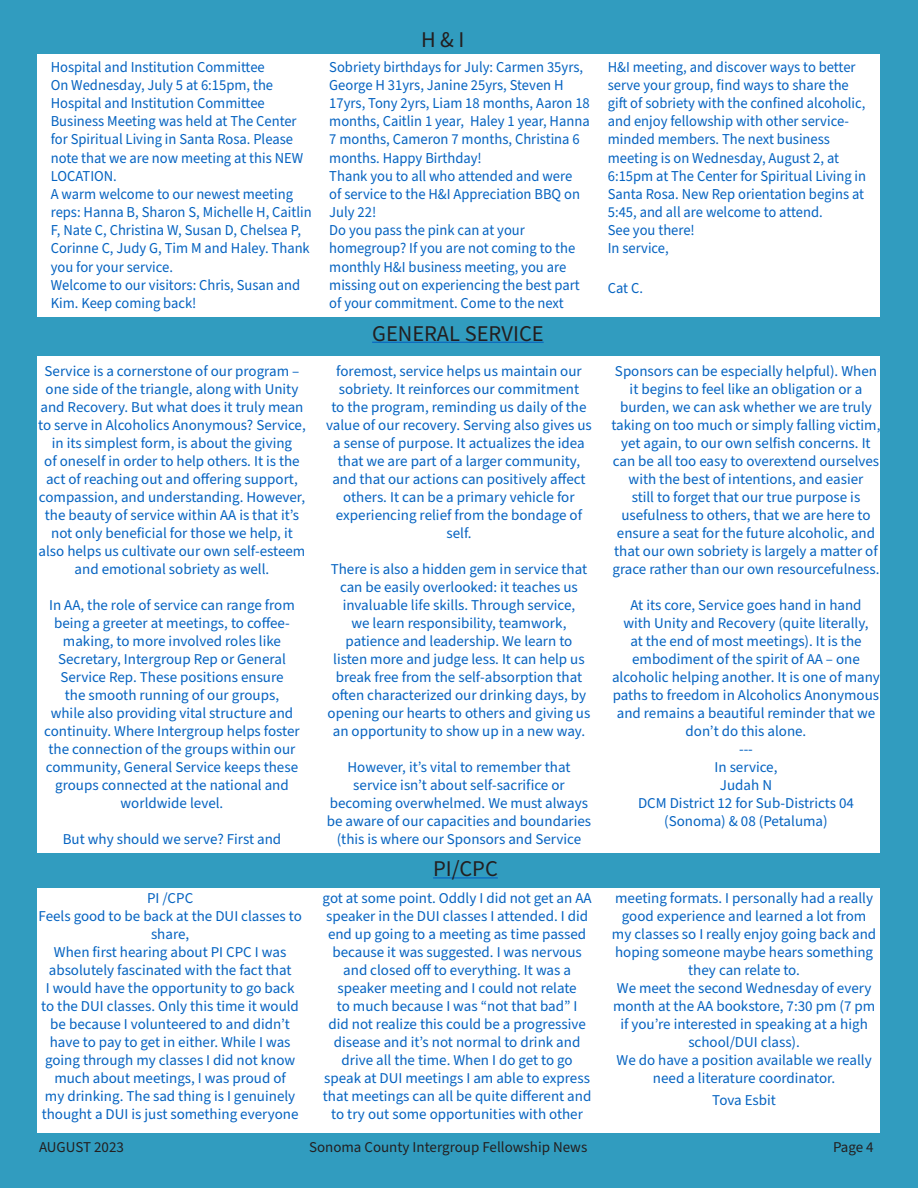
<style>
.page{position:relative;width:918px;height:1188px;background:#fff}
.page>*{position:absolute;margin:0;border:0;box-sizing:border-box;transform-origin:0 0}
.cal_day{font:22.5px "Source Sans Pro";color:#231f20}
.cal_day-2{font:15.15px/18.1px "Source Sans Pro";color:#0563c1;scale:.96 1}
.cal_day-3{font:15px/18px "Source Sans Pro";color:#0563c1;text-align:center}
.t1{font:15px "Source Sans Pro";color:#231f20}
</style>
<div class="page">
<div style="left:0;top:1133px;width:918px;height:55px;background:#319cbf"></div>
<div style="left:880px;top:0;width:38px;height:1137px;background:#319cbf"></div>
<div style="left:0;top:0;width:38px;height:1137px;background:#319cbf"></div>
<div style="left:0;top:19px;width:918px;height:35px;background:#319cbf"></div>
<div style="left:25px;top:853px;width:881px;height:35px;background:#319cbf"></div>
<hr style="left:433px;top:877px;width:65px;height:1px;background:#0563c1">
<div style="left:21px;top:318px;width:874px;height:38px;background:#319cbf"></div>
<hr style="left:372px;top:342px;width:172px;height:1px;background:#0563c1">
<div style="left:31px;top:0;width:869px;height:24px;background:#319cbf"></div>
<p class="cal_day-2" style="left:51px;top:58px;width:224px">Hospital and Institution Committee</p>
<p class="cal_day-2" style="left:51px;top:76px;width:264px">On Wednesday, July 5 at 6:15pm, the Hospital and Institution Committee Business Meeting was held at The Center for Spiritual Living in Santa Rosa. Please note that we are now meeting at this NEW LOCATION.</p>
<p class="cal_day-2" style="left:51px;top:185px;width:273px">A warm welcome to our newest meeting reps: Hanna B, Sharon S, Michelle H, Caitlin F, Nate C, Christina W, Susan D, Chelsea P, Corinne C, Judy G, Tim M and Haley. Thank you for your service.</p>
<p class="cal_day-2" style="left:51px;top:276px;width:261px">Welcome to our visitors: Chris, Susan and<br>Kim. Keep coming back!</p>
<p class="cal_day-3" style="left:38px;top:363px;width:269px">Service is a cornerstone of our program – one side of the triangle, along with Unity and Recovery. But what does it truly mean to serve in Alcoholics Anonymous? Service, in its simplest form, is about the giving<br>of oneself in order to help others. It is the act of reaching out and offering support, compassion, and understanding. However, the beauty of service within AA is that it’s not only beneficial for those we help, it also helps us cultivate our own self-esteem and emotional sobriety as well.</p>
<p class="cal_day-3" style="left:44px;top:597px;width:257px">In AA, the role of service can range from being a greeter at meetings, to coffee&shy;making, to more involved roles like Secretary, Intergroup Rep or General Service Rep. These positions ensure<br>the smooth running of our groups,<br>while also providing vital structure and continuity. Where Intergroup helps foster the connection of the groups within our community, General Service keeps these groups connected at the national and worldwide level.</p>
<p class="cal_day-3" style="left:63px;top:831px;width:220px">But why should we serve? First and</p>
<p class="cal_day-3" style="left:147px;top:890px;width:48px">PI /CPC</p>
<p class="cal_day-3" style="left:38px;top:908px;width:265px">Feels good to be back at the DUI classes to share,</p>
<p class="cal_day-3" style="left:41px;top:944px;width:259px">When first hearing about PI CPC I was absolutely fascinated with the fact that<br>I would have the opportunity to go back to the DUI classes. Only this time it would be because I volunteered to and didn’t have to pay to get in either. While I was going through my classes I did not know much about meetings, I was proud of<br>my drinking. The sad thing is I genuinely thought a DUI is just something everyone</p>
<p class="cal_day" style="left:421px;top:24px;width:45px">H &amp; I</p>
<p class="cal_day-2" style="left:329px;top:58px;width:273px">Sobriety birthdays for July: Carmen 35yrs, George H 31yrs, Janine 25yrs, Steven H 17yrs, Tony 2yrs, Liam 18 months, Aaron 18 months, Caitlin 1 year, Haley 1 year, Hanna 7 months, Cameron 7 months, Christina 6 months. Happy Birthday!</p>
<p class="cal_day-2" style="left:329px;top:167px;width:263px">Thank you to all who attended and were of service to the H&amp;I Appreciation BBQ on<br>July 22!</p>
<p class="cal_day-2" style="left:329px;top:222px;width:262px">Do you pass the pink can at your homegroup? If you are not coming to the monthly H&amp;I business meeting, you are missing out on experiencing the best part of your commitment. Come to the next</p>
<p class="cal_day" style="left:372px;top:318px;width:173px">GENERAL SERVICE</p>
<p class="cal_day-3" style="left:326px;top:363px;width:267px">foremost, service helps us maintain our sobriety. It reinforces our commitment<br>to the program, reminding us daily of the value of our recovery. Serving also gives us a sense of purpose. It actualizes the idea that we are part of a larger community, and that our actions can positively affect others. It can be a primary vehicle for experiencing relief from the bondage of self.</p>
<p class="cal_day-3" style="left:328px;top:561px;width:264px">There is also a hidden gem in service that can be easily overlooked: it teaches us invaluable life skills. Through service,<br>we learn responsibility, teamwork, patience and leadership. We learn to listen more and judge less. It can help us break free from the self-absorption that often characterized our drinking days, by opening our hearts to others and giving us an opportunity to show up in a new way.</p>
<p class="cal_day-3" style="left:327px;top:759px;width:266px">However, it’s vital to remember that service isn’t about self-sacrifice or becoming overwhelmed. We must always be aware of our capacities and boundaries (this is where our Sponsors and Service</p>
<p class="cal_day" style="left:433px;top:854px;width:66px">PI/CPC</p>
<p class="cal_day-2" style="left:608px;top:58px;width:271px">H&amp;I meeting, and discover ways to better serve your group, find ways to share the gift of sobriety with the confined alcoholic, and enjoy fellowship with other service&shy;minded members. The next business meeting is on Wednesday, August 2, at 6:15pm at The Center for Spiritual Living in Santa Rosa. New Rep orientation begins at 5:45, and all are welcome to attend.</p>
<p class="cal_day-2" style="left:608px;top:222px;width:92px">See you there!</p>
<p class="cal_day-2" style="left:608px;top:240px;width:65px">In service,</p>
<p class="cal_day-2" style="left:608px;top:280px;width:38px">Cat C.</p>
<p class="cal_day-3" style="left:612px;top:363px;width:270px">Sponsors can be especially helpful). When it begins to feel like an obligation or a burden, we can ask whether we are truly taking on too much or simply falling victim, yet again, to our own selfish concerns. It can be all too easy to overextend ourselves with the best of intentions, and easier<br>still to forget that our true purpose is usefulness to others, that we are here to ensure a seat for the future alcoholic, and that our own sobriety is largely a matter of grace rather than our own resourcefulness.</p>
<p class="cal_day-3" style="left:612px;top:597px;width:269px">At its core, Service goes hand in hand<br>with Unity and Recovery (quite literally,<br>at the end of most meetings). It is the embodiment of the spirit of AA – one alcoholic helping another. It is one of many paths to freedom in Alcoholics Anonymous and remains a beautiful reminder that we don’t do this alone.</p>
<p class="cal_day-3" style="left:739px;top:741px;width:15px">---</p>
<p class="cal_day-3" style="left:715px;top:759px;width:64px">In service,</p>
<p class="cal_day-3" style="left:720px;top:777px;width:54px">Judah N</p>
<p class="cal_day-3" style="left:638px;top:795px;width:217px">DCM District 12 for Sub-Districts 04 (Sonoma) &amp; 08 (Petaluma)</p>
<p class="cal_day-3" style="left:323px;top:890px;width:270px">got at some point. Oddly I did not get an AA speaker in the DUI classes I attended. I did end up going to a meeting as time passed because it was suggested. I was nervous and closed off to everything. It was a speaker meeting and I could not relate<br>to much because I was “not that bad” I<br>did not realize this could be a progressive disease and it’s not normal to drink and drive all the time. When I do get to go speak at DUI meetings I am able to express that meetings can all be quite different and to try out some opportunities with other</p>
<p class="cal_day-3" style="left:612px;top:890px;width:266px">meeting formats. I personally had a really good experience and learned a lot from my classes so I really enjoy going back and hoping someone maybe hears something they can relate to.</p>
<p class="cal_day-3" style="left:613px;top:980px;width:264px">We meet the second Wednesday of every month at the AA bookstore, 7:30 pm (7 pm if you’re interested in speaking at a high school/DUI class).</p>
<p class="cal_day-3" style="left:617px;top:1052px;width:257px">We do have a position available we really need a literature coordinator.</p>
<p class="cal_day-3" style="left:712px;top:1091px;width:65px">Tova Esbit</p>
<p class="t1" style="left:39px;top:1137px;width:86px">AUGUST 2023</p>
<p class="t1" style="left:309px;top:1137px;width:280px">Sonoma County Intergroup Fellowship News</p>
<p class="t1" style="left:833px;top:1137px;width:42px">Page 4</p>
</div>
